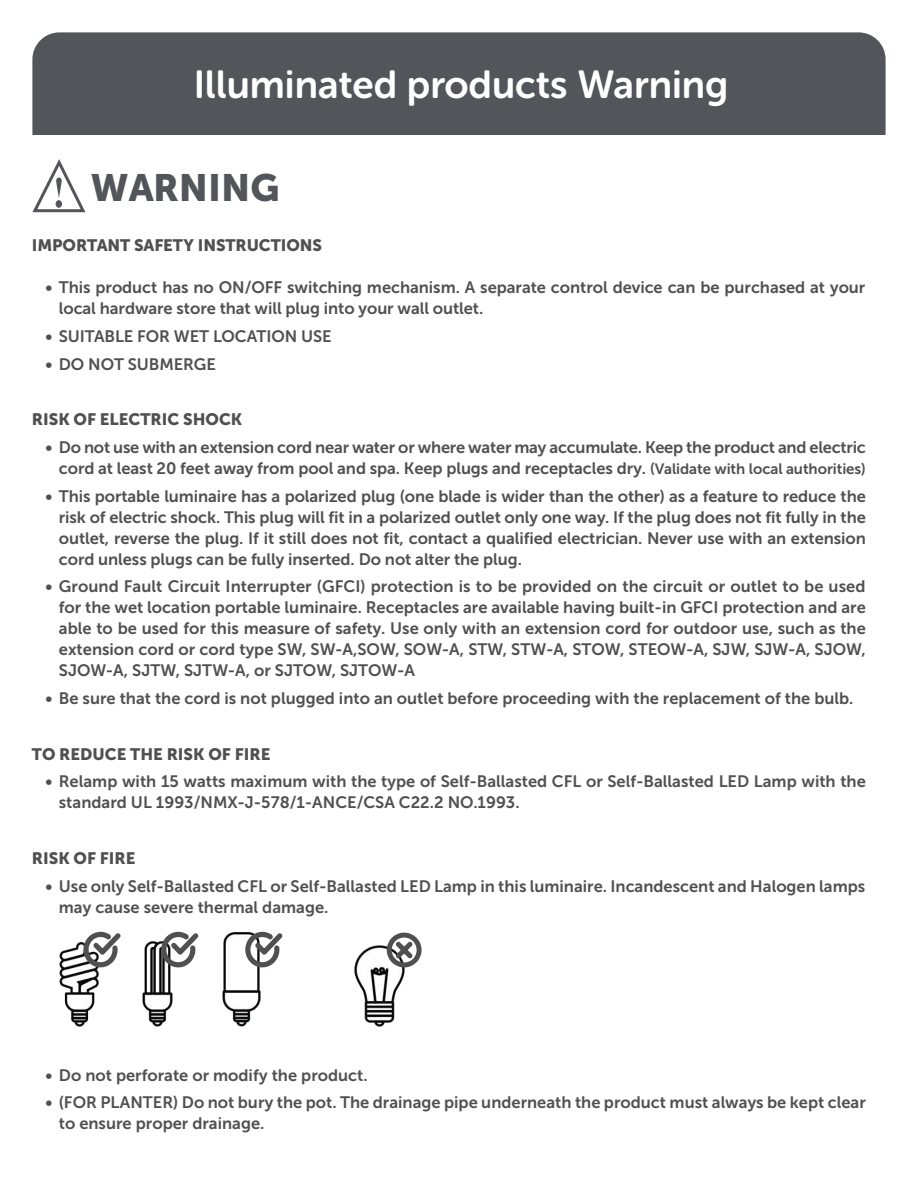
<style>
.page{position:relative;width:918px;height:1188px;background:#fff}
.page>*{position:absolute;margin:0;border:0;box-sizing:border-box;transform-origin:0 0}
.Assemble_-_Title{font:39px "Museo Sans Rounded 700";color:#fff}
.t1{font:37.8px "Museo Sans 900";color:#54555a}
.t2{font:16.5px/21px "Museo Sans 700";color:#524f52}
.t3{font:16.5px "Museo Sans 900";color:#524f52}
.s1{font-size:15px}
</style>
<div class="page">
<div style="left:32px;top:32px;width:854px;height:103px;background:#54555a"></div>
<svg style="left:32px;top:159px;width:54px;height:54px"></svg>
<img style="left:59px;top:943px;width:40px;height:83px">
<img style="left:142px;top:941px;width:31px;height:85px">
<img style="left:223px;top:933px;width:37px;height:93px">
<img style="left:355px;top:946px;width:49px;height:80px">
<svg style="left:82px;top:931px;width:39px;height:40px"></svg>
<svg style="left:159px;top:931px;width:40px;height:40px"></svg>
<svg style="left:243px;top:931px;width:40px;height:40px"></svg>
<svg style="left:385px;top:932px;width:37px;height:37px"></svg>
<p class="Assemble_-_Title" style="left:194px;top:63px;width:536px">Illuminated products Warning</p>
<h2 class="t1" style="left:91px;top:166px;width:190px">WARNING</h2>
<p class="t3" style="left:32px;top:236px;width:292px">IMPORTANT SAFETY INSTRUCTIONS</p>
<p class="t2" style="left:59px;top:277px;width:808px;text-indent:-14px">• This product has no ON/OFF switching mechanism. A separate control device can be purchased at your local hardware store that will plug into your wall outlet.</p>
<p class="t2" style="left:45px;top:326px;width:288px">• SUITABLE FOR WET LOCATION USE</p>
<p class="t2" style="left:45px;top:353px;width:172px">• DO NOT SUBMERGE</p>
<p class="t3" style="left:32px;top:410px;width:212px">RISK OF ELECTRIC SHOCK</p>
<p class="t2" style="left:45px;top:437px;width:822px;text-align:right">• Do not use with an extension cord near water or where water may accumulate. Keep the product and electric cord at least 20 feet away from pool and spa. Keep plugs and receptacles dry. <span class="s1">(Validate with local authorities)</span></p>
<p class="t2" style="left:59px;top:485px;width:809px;text-align:justify;text-indent:-14px">• This portable luminaire has a polarized plug (one blade is wider than the other) as a feature to reduce the risk of electric shock. This plug will fit in a polarized outlet only one way. If the plug does not fit fully in the outlet, reverse the plug. If it still does not fit, contact a qualified electrician. Never use with an extension cord unless plugs can be fully inserted. Do not alter the plug.</p>
<p class="t2" style="left:59px;top:576px;width:808px;text-align:justify;text-indent:-14px">• Ground Fault Circuit Interrupter (GFCI) protection is to be provided on the circuit or outlet to be used for the wet location portable luminaire. Receptacles are available having built-in GFCI protection and are able to be used for this measure of safety. Use only with an extension cord for outdoor use, such as the extension cord or cord type SW, SW-A,SOW, SOW-A, STW, STW-A, STOW, STEOW-A, SJW, SJW-A, SJOW, SJOW-A, SJTW, SJTW-A, or SJTOW, SJTOW-A</p>
<p class="t2" style="left:45px;top:688px;width:810px">• Be sure that the cord is not plugged into an outlet before proceeding with the replacement of the bulb.</p>
<p class="t3" style="left:32px;top:744px;width:240px">TO REDUCE THE RISK OF FIRE</p>
<p class="t2" style="left:59px;top:771px;width:809px;text-indent:-14px">• Relamp with 15 watts maximum with the type of Self-Ballasted CFL or Self-Ballasted LED Lamp with the standard UL 1993/NMX-J-578/1-ANCE/CSA C22.2 NO.1993.</p>
<p class="t3" style="left:32px;top:849px;width:105px">RISK OF FIRE</p>
<p class="t2" style="left:59px;top:875px;width:808px;text-indent:-14px">• Use only Self-Ballasted CFL or Self-Ballasted LED Lamp in this luminaire. Incandescent and Halogen lamps may cause severe thermal damage.</p>
<p class="t2" style="left:45px;top:1064px;width:324px">• Do not perforate or modify the product.</p>
<p class="t2" style="left:59px;top:1092px;width:809px;text-indent:-14px">• (FOR PLANTER) Do not bury the pot. The drainage pipe underneath the product must always be kept clear to ensure proper drainage.</p>
</div>
